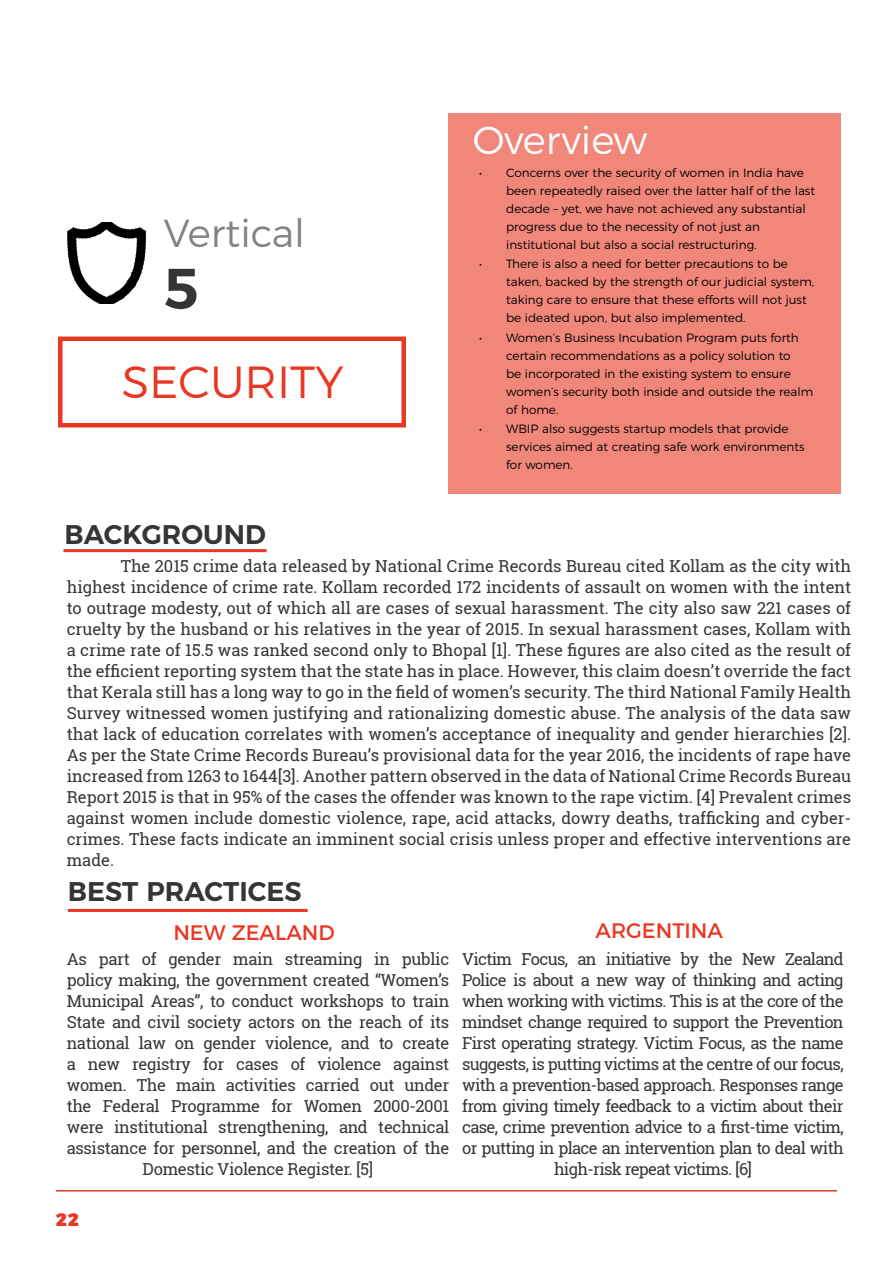
<style>
.page{position:relative;width:893px;height:1263px;background:#fff}
.page>*{position:absolute;margin:0;border:0;box-sizing:border-box;transform-origin:0 0}
.t1{font:600 57px "Montserrat";color:#353534}
.t2{font:300 45px "Montserrat";color:#e83723}
.t3{font:300 39px "Montserrat";color:#808285}
.t4{font:300 39px "Montserrat";color:#fff}
.t5{font:600 27px "Montserrat";color:#353534}
.t6{font:21px "Montserrat";color:#e83723}
.t7{font:900 18px "Montserrat";color:#e83723}
.t8{font:16.5px/21px "Roboto Slab";letter-spacing:-.03em;color:#353534;text-align:center}
.t9{font:300 12px/18px "Montserrat";color:#000}
</style>
<div class="page">
<hr style="left:56px;top:1190px;width:781px;height:1px;background:#e83723">
<div style="left:448px;top:113px;width:392px;height:380px;background:#f1877b"></div>
<div style="left:58px;top:337px;width:348px;height:90px;border:4px solid #e83723"></div>
<hr style="left:64px;top:549px;width:203px;height:3px;background:#e83723">
<hr style="left:68px;top:909px;width:240px;height:3px;background:#e83723">
<img style="left:67px;top:222px;width:80px;height:81px">
<h3 class="t3" style="left:164px;top:203px;width:143px">Vertical</h3>
<h1 class="t1" style="left:164px;top:242px;width:37px">5</h1>
<h2 class="t2" style="left:122px;top:347px;width:223px">SECURITY</h2>
<h3 class="t5" style="left:65px;top:512px;width:203px">BACKGROUND</h3>
<h3 class="t4" style="left:473px;top:109px;width:176px">Overview</h3>
<p class="t9" style="left:506px;top:163px;width:310px;text-indent:-27px">• Concerns over the security of women in India have been repeatedly raised over the latter half of the last decade – yet, we have not achieved any substantial progress due to the necessity of not just an institutional but also a social restructuring.</p>
<p class="t9" style="left:506px;top:254px;width:310px;text-indent:-27px">• There is also a need for better precautions to be taken, backed by the strength of our judicial system, taking care to ensure that these efforts will not just be ideated upon, but also implemented.</p>
<p class="t9" style="left:506px;top:327px;width:309px;text-indent:-27px">• Women’s Business Incubation Program puts forth certain recommendations as a policy solution to<br>be incorporated in the existing system to ensure women’s security both inside and outside the realm of home.</p>
<p class="t9" style="left:506px;top:419px;width:300px;text-indent:-27px">• WBIP also suggests startup models that provide services aimed at creating safe work environments for women.</p>
<p class="t8" style="left:67px;top:555px;width:786px;text-align:justify;text-indent:54px">The 2015 crime data released by National Crime Records Bureau cited Kollam as the city with highest incidence of crime rate. Kollam recorded 172 incidents of assault on women with the intent to outrage modesty, out of which all are cases of sexual harassment. The city also saw 221 cases of cruelty by the husband or his relatives in the year of 2015. In sexual harassment cases, Kollam with a crime rate of 15.5 was ranked second only to Bhopal [1]. These figures are also cited as the result of the efficient reporting system that the state has in place. However, this claim doesn’t override the fact that Kerala still has a long way to go in the field of women’s security. The third National Family Health Survey witnessed women justifying and rationalizing domestic abuse. The analysis of the data saw that lack of education correlates with women’s acceptance of inequality and gender hierarchies [2].<br>As per the State Crime Records Bureau’s provisional data for the year 2016, the incidents of rape have increased from 1263 to 1644[3]. Another pattern observed in the data of National Crime Records Bureau Report 2015 is that in 95% of the cases the offender was known to the rape victim. [4] Prevalent crimes against women include domestic violence, rape, acid attacks, dowry deaths, trafficking and cyber&shy;crimes. These facts indicate an imminent social crisis unless proper and effective interventions are made.</p>
<h3 class="t5" style="left:68px;top:869px;width:236px">BEST PRACTICES</h3>
<p class="t6" style="left:173px;top:916px;width:163px">NEW ZEALAND</p>
<p class="t6" style="left:596px;top:913px;width:129px">ARGENTINA</p>
<p class="t8" style="left:67px;top:948px;width:384px">As part of gender main streaming in public policy making, the government created “Women’s Municipal Areas”, to conduct workshops to train State and civil society actors on the reach of its national law on gender violence, and to create a new registry for cases of violence against women. The main activities carried out under the Federal Programme for Women 2000-2001 were institutional strengthening, and technical assistance for personnel, and the creation of the Domestic Violence Register. [5]</p>
<p class="t8" style="left:462px;top:948px;width:383px">Victim Focus, an initiative by the New Zealand Police is about a new way of thinking and acting when working with victims. This is at the core of the mindset change required to support the Prevention First operating strategy. Victim Focus, as the name suggests, is putting victims at the centre of our focus, with a prevention-based approach. Responses range from giving timely feedback to a victim about their case, crime prevention advice to a first-time victim, or putting in place an intervention plan to deal with high-risk repeat victims. [6]</p>
<p class="t7" style="left:56px;top:1204px;width:25px">22</p>
</div>
